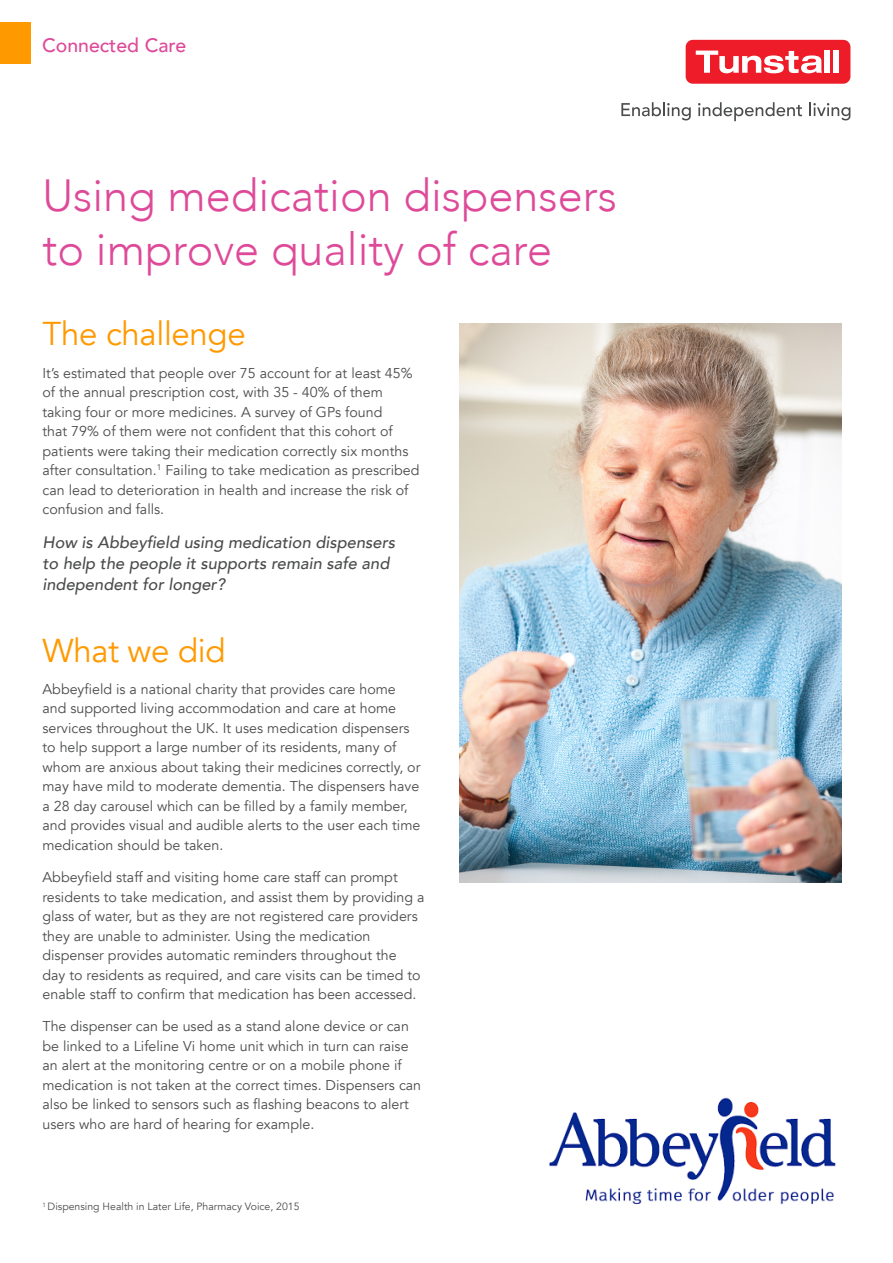
<style>
.page{position:relative;width:893px;height:1263px;background:#fff}
.page>*{position:absolute;margin:0;border:0;box-sizing:border-box;transform-origin:0 0}
.t1{font:300 45px/54px "Avenir";color:#de4a99}
.t2{font:33px "Avenir";letter-spacing:-.01em;color:#f90}
.t3{font:500 19.5px "Avenir";color:#de4a99}
.t4{font:italic 500 16.5px/21px "Avenir";color:#4b4c4d}
.t5{font:14.25px/19.5px "Avenir";color:#4b4c4d}
.t6{font:10.5px "Avenir";color:#4b4c4d}
</style>
<div class="page">
<div style="left:0;top:22px;width:31px;height:41px;background:#f90"></div>
<div style="left:686px;top:40px;width:164px;height:44px;background:#ee1c28;border-radius:7px"></div>
<svg style="left:696px;top:51px;width:126px;height:22px"></svg>
<div style="left:825px;top:50px;width:5px;height:23px;background:#fff"></div>
<div style="left:833px;top:50px;width:6px;height:23px;background:#fff"></div>
<svg style="left:621px;top:102px;width:70px;height:18px"></svg>
<svg style="left:698px;top:102px;width:104px;height:19px"></svg>
<svg style="left:809px;top:102px;width:41px;height:18px"></svg>
<img style="left:549px;top:1097px;width:287px;height:108px">
<img style="left:459px;top:324px;width:382px;height:558px">
<h3 class="t3" style="left:42px;top:29px;width:146px">Connected Care</h3>
<p class="t1" style="left:43px;top:168px;width:576px">Using medication dispensers to improve quality of care</p>
<p class="t2" style="left:43px;top:314px;width:205px">The challenge</p>
<p class="t5" style="left:43px;top:363px;width:378px">It’s estimated that people over 75 account for at least 45% of the annual prescription cost, with 35 - 40% of them taking four or more medicines. A survey of GPs found<br>that 79% of them were not confident that this cohort of patients were taking their medication correctly six months after consultation.<sup>1</sup> Failing to take medication as prescribed can lead to deterioration in health and increase the risk of confusion and falls.</p>
<p class="t4" style="left:43px;top:532px;width:354px">How is Abbeyfield using medication dispensers to help the people it supports remain safe and independent for longer?</p>
<p class="t2" style="left:43px;top:631px;width:185px">What we did</p>
<p class="t5" style="left:43px;top:679px;width:379px">Abbeyfield is a national charity that provides care home and supported living accommodation and care at home services throughout the UK. It uses medication dispensers to help support a large number of its residents, many of whom are anxious about taking their medicines correctly, or may have mild to moderate dementia. The dispensers have a 28 day carousel which can be filled by a family member, and provides visual and audible alerts to the user each time medication should be taken.</p>
<p class="t5" style="left:43px;top:868px;width:384px">Abbeyfield staff and visiting home care staff can prompt residents to take medication, and assist them by providing a glass of water, but as they are not registered care providers they are unable to administer. Using the medication dispenser provides automatic reminders throughout the<br>day to residents as required, and care visits can be timed to enable staff to confirm that medication has been accessed.</p>
<p class="t5" style="left:43px;top:1017px;width:380px">The dispenser can be used as a stand alone device or can be linked to a Lifeline Vi home unit which in turn can raise an alert at the monitoring centre or on a mobile phone if medication is not taken at the correct times. Dispensers can also be linked to sensors such as flashing beacons to alert users who are hard of hearing for example.</p>
<p class="t6" style="left:43px;top:1200px;width:259px"><sup>1</sup> Dispensing Health in Later Life, Pharmacy Voice, 2015</p>
</div>
